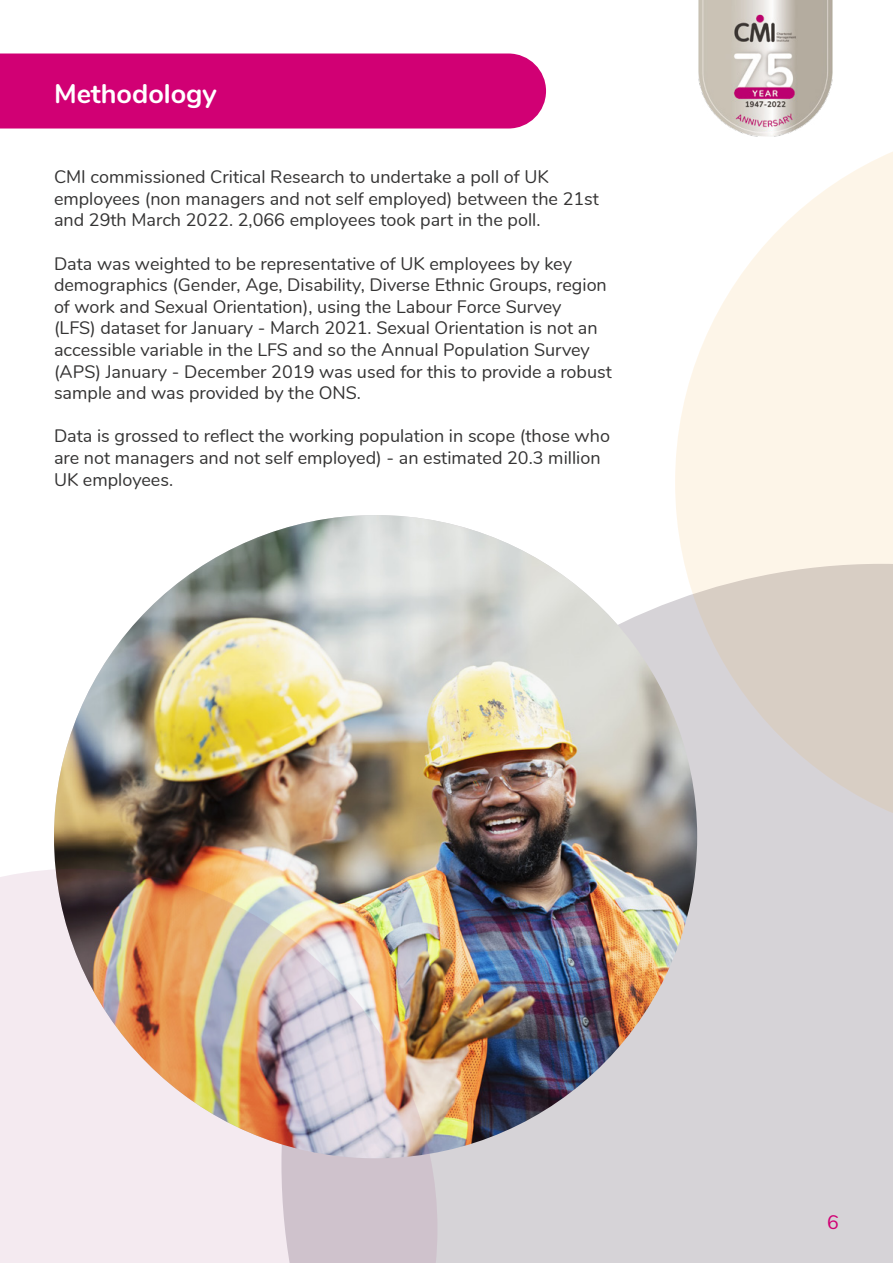
<style>
.page{position:relative;width:893px;height:1263px;background:#fff}
.page>*{position:absolute;margin:0;border:0;box-sizing:border-box;transform-origin:0 0}
.t1{font:700 27px "Nunito";color:#fff}
.t2{font:19.5px "Nunito";color:#d10074}
.t3{font:18px/21.6px "Nunito";color:#343333}
</style>
<div class="page">
<div style="left:437px;top:600px;width:456px;height:663px;background:#d6d3d7"></div>
<img style="left:54px;top:515px;width:643px;height:643px;border-radius:320px">
<div style="left:0;top:54px;width:546px;height:75px;background:#d10074"></div>
<img style="left:0;top:869px;width:437px;height:394px">
<svg style="left:675px;top:152px;width:218px;height:690px;background:#ede7df"></svg>
<img style="left:698px;top:0;width:135px;height:137px">
<h1 class="t1" style="left:54px;top:73px;width:164px">Methodology</h1>
<p class="t3" style="left:54px;top:165px;width:546px">CMI commissioned Critical Research to undertake a poll of UK employees (non managers and not self employed) between the 21st and 29th March 2022. 2,066 employees took part in the poll.</p>
<p class="t3" style="left:54px;top:251px;width:559px">Data was weighted to be representative of UK employees by key demographics (Gender, Age, Disability, Diverse Ethnic Groups, region of work and Sexual Orientation), using the Labour Force Survey<br>(LFS) dataset for January - March 2021. Sexual Orientation is not an accessible variable in the LFS and so the Annual Population Survey (APS) January - December 2019 was used for this to provide a robust sample and was provided by the ONS.</p>
<p class="t3" style="left:54px;top:424px;width:557px">Data is grossed to reflect the working population in scope (those who are not managers and not self employed) - an estimated 20.3 million<br>UK employees.</p>
<p class="t2" style="left:827px;top:1207px;width:13px">6</p>
</div>
